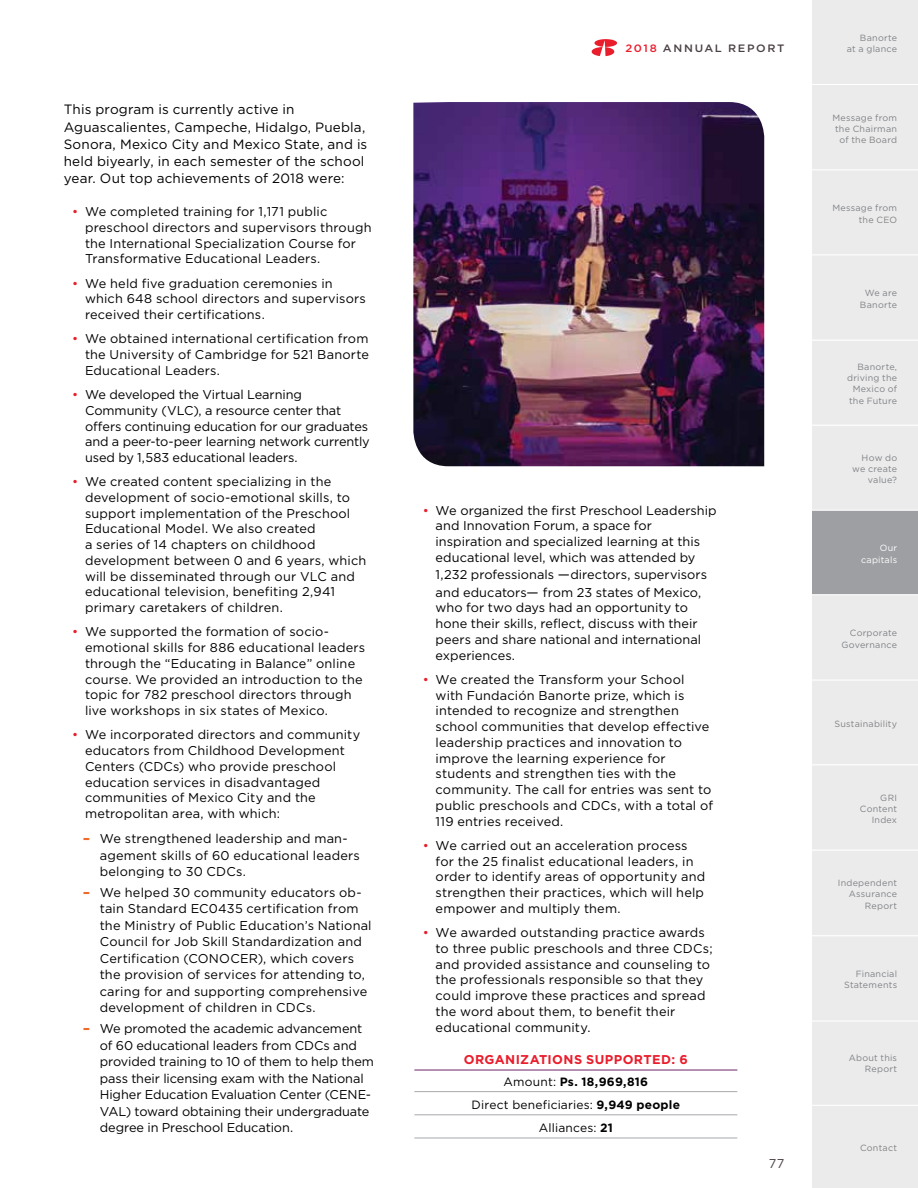
<style>
.page{position:relative;width:918px;height:1188px;background:#fff}
.page>*{position:absolute;margin:0;border:0;box-sizing:border-box;transform-origin:0 0}
.t1{font:13.5px/17.2px "Gotham";letter-spacing:.01em;color:#000}
.t2{font:12.75px/15.8px "Gotham";letter-spacing:.01em;color:#000}
.t3{font:700 12.75px "Gotham";letter-spacing:.03em;color:#ea1d2c}
.t4{font:12.75px "Gotham";color:#4a4045}
.t5{font:12px/23.2px "Gotham";letter-spacing:.015em;color:#000;text-align:center}
.t6{font:500 10.65px "Gotham";letter-spacing:.15em;color:#4a4045;scale:1.05 1}
.t7{font:9px/11.2px "Gotham";letter-spacing:.03em;color:#808285;text-align:right}
.t8{font:9px/12px "Gotham";letter-spacing:.025em;color:#fff;text-align:right}
.s1{color:#ea1d2c}
.s2{font-weight:900;color:#f2682a}
.s3{font-size:13.5px}
.s4{font-weight:700}
</style>
<div class="page">
<div style="left:812px;top:0;width:106px;height:1188px;background:#ebebec"></div>
<hr style="left:811px;top:680px;width:107px;height:1px;background:#fff">
<hr style="left:811px;top:764px;width:107px;height:1px;background:#fff">
<hr style="left:811px;top:850px;width:107px;height:1px;background:#fff">
<hr style="left:811px;top:1105px;width:107px;height:1px;background:#fff">
<hr style="left:811px;top:935px;width:107px;height:1px;background:#fff">
<hr style="left:811px;top:1020px;width:107px;height:2px;background:#fff">
<div style="left:812px;top:511px;width:106px;height:84px;background:#9d9fa2"></div>
<hr style="left:811px;top:84px;width:107px;height:1px;background:#fff">
<hr style="left:811px;top:169px;width:107px;height:1px;background:#fff">
<hr style="left:811px;top:254px;width:107px;height:1px;background:#fff">
<hr style="left:811px;top:340px;width:107px;height:1px;background:#fff">
<hr style="left:811px;top:425px;width:107px;height:1px;background:#fff">
<hr style="left:811px;top:594px;width:107px;height:1px;background:#fff">
<hr style="left:811px;top:510px;width:107px;height:1px;background:#fff">
<svg style="left:592px;top:39px;width:25px;height:17px"></svg>
<hr style="left:414px;top:1070px;width:323px;height:1px;background:#6c2467">
<hr style="left:414px;top:1091px;width:323px;height:1px;background:#a7a9ac">
<hr style="left:414px;top:1114px;width:323px;height:1px;background:#a7a9ac">
<hr style="left:414px;top:1138px;width:323px;height:1px;background:#a7a9ac">
<img style="left:413px;top:102px;width:351px;height:364px">
<p class="t1" style="left:64px;top:101px;width:305px">This program is currently active in Aguascalientes, Campeche, Hidalgo, Puebla, Sonora, Mexico City and Mexico State, and is held biyearly, in each semester of the school year. Out top achievements of 2018 were:</p>
<p class="t2" style="left:85px;top:203px;width:288px;text-indent:-13px"><span class="s1">•</span> We completed training for 1,171 public preschool directors and supervisors through the International Specialization Course for Transformative Educational Leaders.</p>
<p class="t2" style="left:85px;top:275px;width:282px;text-indent:-13px"><span class="s1">•</span> We held five graduation ceremonies in which 648 school directors and supervisors received their certifications.</p>
<p class="t2" style="left:85px;top:331px;width:285px;text-align:justify;text-indent:-13px"><span class="s1">•</span> We obtained international certification from the University of Cambridge for 521 Banorte Educational Leaders.</p>
<p class="t2" style="left:85px;top:386px;width:286px;text-indent:-13px"><span class="s1">•</span> We developed the Virtual Learning Community (VLC), a resource center that offers continuing education for our graduates and a peer-to-peer learning network currently used by 1,583 educational leaders.</p>
<p class="t2" style="left:85px;top:474px;width:283px;text-indent:-13px"><span class="s1">•</span> We created content specializing in the development of socio-emotional skills, to support implementation of the Preschool Educational Model. We also created<br>a series of 14 chapters on childhood development between 0 and 6 years, which will be disseminated through our VLC and educational television, benefiting 2,941 primary caretakers of children.</p>
<p class="t2" style="left:85px;top:624px;width:282px;text-indent:-13px"><span class="s1">•</span> We supported the formation of socio&shy;emotional skills for 886 educational leaders through the “Educating in Balance” online course. We provided an introduction to the topic for 782 preschool directors through live workshops in six states of Mexico.</p>
<p class="t2" style="left:85px;top:727px;width:277px;text-indent:-13px"><span class="s1">•</span> We incorporated directors and community educators from Childhood Development Centers (CDCs) who provide preschool education services in disadvantaged communities of Mexico City and the metropolitan area, with which:</p>
<p class="t2" style="left:100px;top:830px;width:262px;line-height:16.5px;text-indent:-16px"><span class="s2">–</span> We strengthened leadership and man&shy;agement skills of 60 educational leaders belonging to 30 CDCs.</p>
<p class="t2" style="left:100px;top:884px;width:273px;line-height:16.5px;text-indent:-16px"><span class="s2">–</span> We helped 30 community educators ob&shy;tain Standard EC0435 certification from the Ministry of Public Education’s National Council for Job Skill Standardization and Certification (CONOCER), which covers the provision of services for attending to, caring for and supporting comprehensive development of children in CDCs.</p>
<p class="t2" style="left:100px;top:1020px;width:276px;line-height:16.5px;text-indent:-16px"><span class="s2">–</span> We promoted the academic advancement of 60 educational leaders from CDCs and provided training to 10 of them to help them pass their licensing exam with the National Higher Education Evaluation Center (CENE-VAL) toward obtaining their undergraduate degree in Preschool Education.</p>
<p class="t6" style="left:625px;top:42px;width:153px"><span class="s1">2018</span> ANNUAL REPORT</p>
<p class="t2" style="left:436px;top:502px;width:283px;text-indent:-13px"><span class="s1">•</span> We organized the first Preschool Leadership and Innovation Forum, a space for inspiration and specialized learning at this educational level, which was attended by</p>
<p class="t2" style="left:436px;top:566px;width:273px;line-height:17.2px">1,232 professionals <span class="s3">—</span>directors, supervisors and educators<span class="s3">—</span> from 23 states of Mexico,</p>
<p class="t2" style="left:436px;top:600px;width:267px">who for two days had an opportunity to hone their skills, reflect, discuss with their peers and share national and international experiences.</p>
<p class="t2" style="left:436px;top:671px;width:279px;text-indent:-13px"><span class="s1">•</span> We created the Transform your School with Fundación Banorte prize, which is intended to recognize and strengthen school communities that develop effective leadership practices and innovation to improve the learning experience for students and strengthen ties with the community. The call for entries was sent to public preschools and CDCs, with a total of 119 entries received.</p>
<p class="t2" style="left:436px;top:837px;width:271px;text-indent:-13px"><span class="s1">•</span> We carried out an acceleration process for the 25 finalist educational leaders, in order to identify areas of opportunity and strengthen their practices, which will help empower and multiply them.</p>
<p class="t2" style="left:436px;top:924px;width:278px;text-indent:-13px"><span class="s1">•</span> We awarded outstanding practice awards to three public preschools and three CDCs; and provided assistance and counseling to the professionals responsible so that they could improve these practices and spread the word about them, to benefit their educational community.</p>
<p class="t3" style="left:464px;top:1052px;width:225px">ORGANIZATIONS SUPPORTED: 6</p>
<p class="t5" style="left:472px;top:1070px;width:210px">Amount: <span class="s4">Ps. 18,969,816<br></span>Direct beneficiaries: <span class="s4">9,949 people<br></span>Alliances: <span class="s4">21</span></p>
<p class="t4" style="left:769px;top:1156px;width:17px">77</p>
<p class="t7" style="left:847px;top:32px;width:52px">Banorte<br>at a glance</p>
<p class="t7" style="left:832px;top:112px;width:66px">Message from the Chairman of the Board</p>
<p class="t7" style="left:832px;top:202px;width:66px">Message from the CEO</p>
<p class="t7" style="left:860px;top:287px;width:39px;text-align:center">We are<br>Banorte</p>
<p class="t7" style="left:847px;top:361px;width:51px">Banorte, driving the<br>Mexico of the Future</p>
<p class="t7" style="left:852px;top:452px;width:46px">How do we create value?</p>
<p class="t8" style="left:861px;top:542px;width:37px">Our capitals</p>
<p class="t7" style="left:841px;top:627px;width:57px">Corporate<br>Governance</p>
<p class="t7" style="left:834px;top:718px;width:64px">Sustainability</p>
<p class="t7" style="left:860px;top:792px;width:39px">GRI<br>Content<br>Index</p>
<p class="t7" style="left:838px;top:877px;width:61px">Independent<br>Assurance<br>Report</p>
<p class="t7" style="left:844px;top:968px;width:54px">Financial<br>Statements</p>
<p class="t7" style="left:849px;top:1052px;width:50px">About this<br>Report</p>
<p class="t7" style="left:860px;top:1142px;width:39px">Contact</p>
</div>
